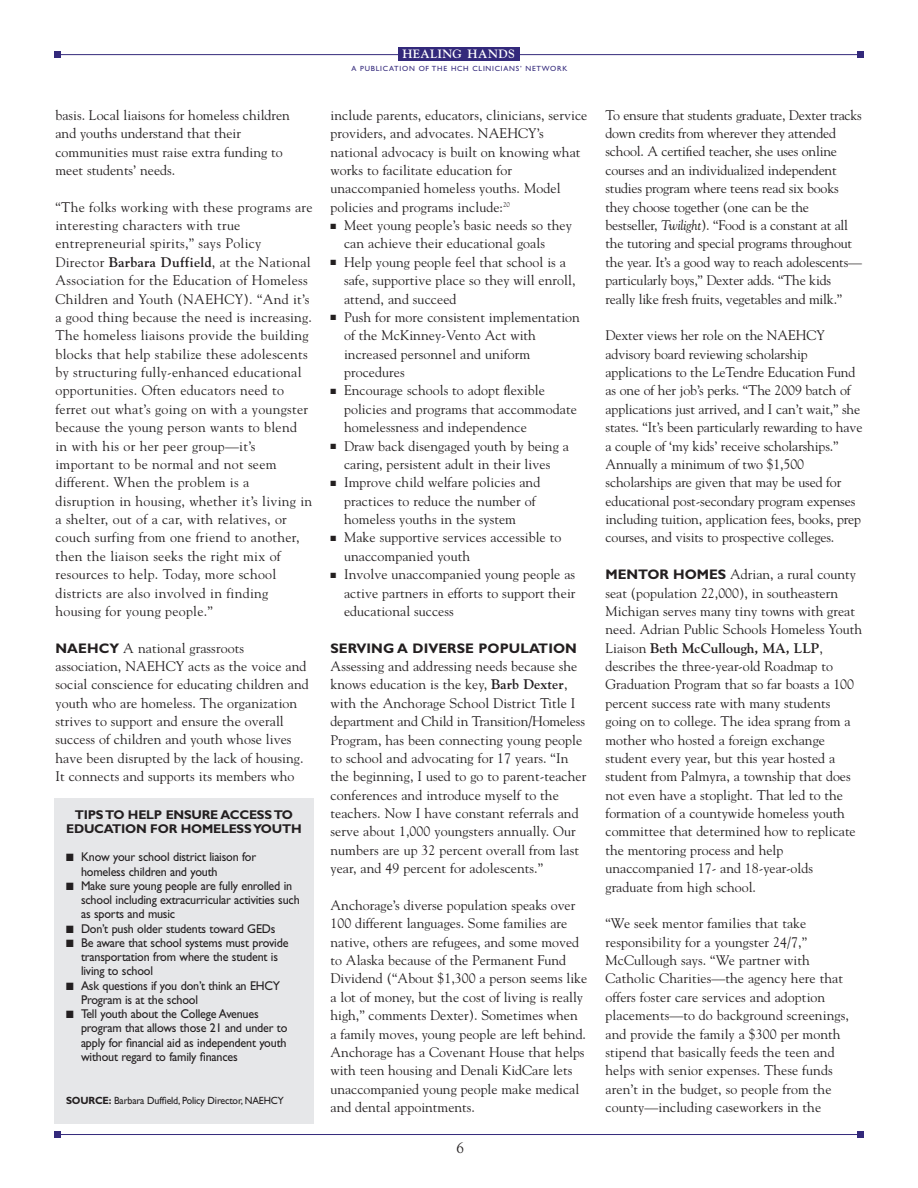
<style>
.page{position:relative;width:918px;height:1188px;background:#fff}
.page>*{position:absolute;margin:0;border:0;box-sizing:border-box;transform-origin:0 0}
.t1{font:15px "Goudy";color:#231f20}
.t2{font:13.8px/18.3px "Goudy";letter-spacing:.005em;color:#231f20}
.t3{font:13.8px/18.5px "Goudy";letter-spacing:-.015em;color:#231f20}
.t4{font:700 13.8px "Gill Sans";letter-spacing:.005em;color:#231f20}
.t5{font:12.75px/14.2px "Gill Sans";letter-spacing:-.015em;color:#231f20;scale:.95 1}
.t6{font:700 12.75px/14.2px "Gill Sans";letter-spacing:-.015em;color:#231f20;text-align:center}
.t7{font:700 12px "Goudy";letter-spacing:.03em;color:#fff}
.t8{font:10.5px "Gill Sans";letter-spacing:-.015em;color:#231f20;scale:.95 1}
.t9{font:7.5px "Gill Sans";letter-spacing:.1em;color:#33297b}
.s1{font-weight:700}
.s2{font-family:"Gill Sans";font-weight:700}
.s3{font-style:italic}
</style>
<div class="page">
<div style="left:54px;top:798px;width:260px;height:325px;background:#e6e7e9"></div>
<hr style="left:54px;top:1134px;width:810px;height:1px;background:#33297b">
<div style="left:857px;top:1131px;width:7px;height:7px;background:#33297b"></div>
<div style="left:54px;top:1131px;width:7px;height:7px;background:#33297b"></div>
<hr style="left:54px;top:54px;width:810px;height:1px;background:#33297b">
<div style="left:857px;top:51px;width:7px;height:7px;background:#33297b"></div>
<div style="left:54px;top:51px;width:7px;height:7px;background:#33297b"></div>
<div style="left:398px;top:47px;width:122px;height:14px;background:#33297b"></div>
<p class="t2" style="left:56px;top:106px;width:236px">basis. Local liaisons for homeless children and youths understand that their communities must raise extra funding to meet students’ needs.</p>
<p class="t2" style="left:56px;top:198px;width:259px">“The folks working with these programs are interesting characters with true entrepreneurial spirits,” says Policy Director <span class="s1">Barbara Duffield</span>, at the National Association for the Education of Homeless Children and Youth (NAEHCY). “And it’s a good thing because the need is increasing.<br>The homeless liaisons provide the building blocks that help stabilize these adolescents by structuring fully-enhanced educational opportunities. Often educators need to ferret out what’s going on with a youngster because the young person wants to blend<br>in with his or her peer group—it’s important to be normal and not seem different. When the problem is a<br>disruption in housing, whether it’s living in a shelter, out of a car, with relatives, or couch surfing from one friend to another, then the liaison seeks the right mix of resources to help. Today, more school districts are also involved in finding housing for young people.”</p>
<p class="t2" style="left:56px;top:639px;width:255px"><span class="s2">NAEHCY</span> A national grassroots association, NAEHCY acts as the voice and social conscience for educating children and youth who are homeless. The organization strives to support and ensure the overall success of children and youth whose lives have been disrupted by the lack of housing.<br>It connects and supports its members who</p>
<p class="t6" style="left:66px;top:808px;width:237px">TIPS TO HELP ENSURE ACCESS TO<br>EDUCATION FOR HOMELESS YOUTH</p>
<p class="t5" style="left:81px;top:851px;width:186px;text-indent:-15px">■ Know your school district liaison for homeless children and youth</p>
<p class="t5" style="left:81px;top:880px;width:232px;text-indent:-15px">■ Make sure young people are fully enrolled in school including extracurricular activities such as sports and music</p>
<p class="t5" style="left:66px;top:922px;width:222px">■ Don’t push older students toward GEDs</p>
<p class="t5" style="left:81px;top:937px;width:220px;text-indent:-15px">■ Be aware that school systems must provide transportation from where the student is living to school</p>
<p class="t5" style="left:81px;top:979px;width:211px;text-indent:-15px">■ Ask questions if you don’t think an EHCY<br>Program is at the school</p>
<p class="t5" style="left:81px;top:1008px;width:219px;text-indent:-15px">■ Tell youth about the College Avenues program that allows those 21 and under to apply for financial aid as independent youth without regard to family finances</p>
<p class="t8" style="left:66px;top:1096px;width:231px"><span class="s1">SOURCE:</span> Barbara Duffield, Policy Director, NAEHCY</p>
<p class="t7" style="left:403px;top:47px;width:114px">HEALING HANDS</p>
<p class="t9" style="left:351px;top:66px;width:217px">A PUBLICATION OF THE HCH CLINICIANS’ NETWORK</p>
<p class="t2" style="left:331px;top:106px;width:258px">include parents, educators, clinicians, service providers, and advocates. NAEHCY’s national advocacy is built on knowing what works to facilitate education for unaccompanied homeless youths. Model policies and programs include:<sup>20</sup></p>
<p class="t2" style="left:344px;top:216px;width:229px;text-indent:-14px">■ Meet young people’s basic needs so they can achieve their educational goals</p>
<p class="t2" style="left:344px;top:253px;width:233px;text-indent:-14px">■ Help young people feel that school is a safe, supportive place so they will enroll, attend, and succeed</p>
<p class="t2" style="left:344px;top:308px;width:238px;text-indent:-14px">■ Push for more consistent implementation of the McKinney-Vento Act with increased personnel and uniform procedures</p>
<p class="t2" style="left:344px;top:382px;width:234px;text-indent:-14px">■ Encourage schools to adopt flexible policies and programs that accommodate homelessness and independence</p>
<p class="t2" style="left:331px;top:437px;width:240px;text-align:center">■ Draw back disengaged youth by being a caring, persistent adult in their lives</p>
<p class="t2" style="left:344px;top:473px;width:198px;text-indent:-14px">■ Improve child welfare policies and practices to reduce the number of homeless youths in the system</p>
<p class="t2" style="left:344px;top:529px;width:219px;text-indent:-14px">■ Make supportive services accessible to unaccompanied youth</p>
<p class="t2" style="left:344px;top:565px;width:233px;text-align:justify;text-indent:-14px">■ Involve unaccompanied young people as active partners in efforts to support their educational success</p>
<p class="t4" style="left:331px;top:643px;width:248px">SERVING A DIVERSE POPULATION</p>
<p class="t2" style="left:331px;top:657px;width:257px">Assessing and addressing needs because she knows education is the key, <span class="s1">Barb Dexter</span>, with the Anchorage School District Title I department and Child in Transition/Homeless Program, has been connecting young people to school and advocating for 17 years. “In the beginning, I used to go to parent-teacher conferences and introduce myself to the teachers. Now I have constant referrals and serve about 1,000 youngsters annually. Our numbers are up 32 percent overall from last year, and 49 percent for adolescents.”</p>
<p class="t2" style="left:331px;top:896px;width:258px">Anchorage’s diverse population speaks over 100 different languages. Some families are native, others are refugees, and some moved to Alaska because of the Permanent Fund Dividend (“About $1,300 a person seems like a lot of money, but the cost of living is really high,” comments Dexter). Sometimes when a family moves, young people are left behind.<br>Anchorage has a Covenant House that helps with teen housing and Denali KidCare lets unaccompanied young people make medical and dental appointments.</p>
<p class="t1" style="left:457px;top:1139px;width:9px">6</p>
<p class="t3" style="left:606px;top:106px;width:258px">To ensure that students graduate, Dexter tracks down credits from wherever they attended school. A certified teacher, she uses online courses and an individualized independent studies program where teens read six books they choose together (one can be the bestseller, <span class="s3">Twilight</span>). “Food is a constant at all the tutoring and special programs throughout the year. It’s a good way to reach adolescents— particularly boys,” Dexter adds. “The kids really like fresh fruits, vegetables and milk.”</p>
<p class="t2" style="left:606px;top:326px;width:259px">Dexter views her role on the NAEHCY advisory board reviewing scholarship applications to the LeTendre Education Fund as one of her job’s perks. “The 2009 batch of applications just arrived, and I can’t wait,” she states. “It’s been particularly rewarding to have a couple of ‘my kids’ receive scholarships.” Annually a minimum of two $1,500 scholarships are given that may be used for educational post-secondary program expenses including tuition, application fees, books, prep courses, and visits to prospective colleges.</p>
<p class="t2" style="left:606px;top:565px;width:258px"><span class="s2">MENTOR HOMES</span> Adrian, a rural county seat (population 22,000), in southeastern Michigan serves many tiny towns with great need. Adrian Public Schools Homeless Youth Liaison <span class="s1">Beth McCullough, MA, LLP</span>, describes the three-year-old Roadmap to Graduation Program that so far boasts a 100 percent success rate with many students going on to college. The idea sprang from a mother who hosted a foreign exchange student every year, but this year hosted a student from Palmyra, a township that does not even have a stoplight. That led to the formation of a countywide homeless youth committee that determined how to replicate the mentoring process and help unaccompanied 17- and 18-year-olds graduate from high school.</p>
<p class="t2" style="left:606px;top:914px;width:245px">“We seek mentor families that take responsibility for a youngster 24/7,” McCullough says. “We partner with Catholic Charities—the agency here that offers foster care services and adoption placements—to do background screenings, and provide the family a $300 per month stipend that basically feeds the teen and helps with senior expenses. These funds aren’t in the budget, so people from the county—including caseworkers in the</p>
</div>
